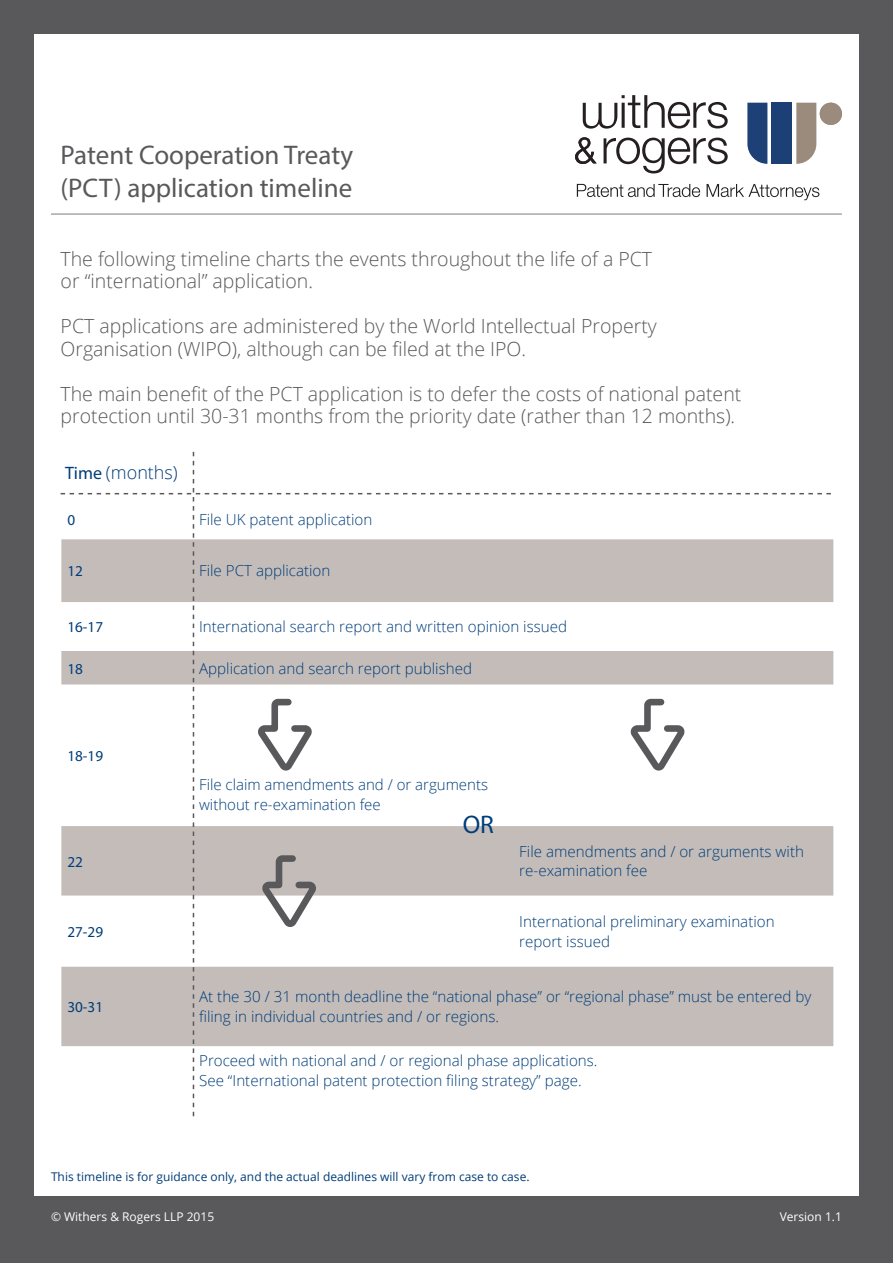
<style>
.page{position:relative;width:893px;height:1263px;background:#59595c}
.page>*{position:absolute;margin:0;border:0;box-sizing:border-box;transform-origin:0 0}
.t1{font:27px/33px "Myriad Pro";color:#59595c}
.t2{font:25.5px "Myriad Pro";color:#003d79}
.t3{font:300 19.5px/22.5px "Open Sans";color:#59595c}
.t4{font:300 18px "Open Sans";color:#003d79}
.t5{font:300 15.15px/19.6px "Open Sans";color:#003d79}
.t6{font:15.15px "Myriad Pro";color:#003d79}
.t7{font:300 15px/19.5px "Open Sans";color:#003d79}
.t8{font:12px "Open Sans";color:#003d79}
.t9{font:12px "Open Sans";color:#fff}
.s1{font-family:"Myriad Pro";font-weight:400}
</style>
<div class="page">
<div style="left:34px;top:34px;width:825px;height:1162px;background:#fff"></div>
<svg style="left:747px;top:103px;width:20px;height:61px"></svg>
<div style="left:772px;top:103px;width:20px;height:61px;background:#1c4076"></div>
<svg style="left:796px;top:103px;width:20px;height:61px"></svg>
<div style="left:820px;top:103px;width:22px;height:22px;background:#9a8b7d;border-radius:50%"></div>
<svg style="left:575px;top:137px;width:22px;height:27px"></svg>
<svg style="left:604px;top:138px;width:124px;height:35px"></svg>
<svg style="left:583px;top:95px;width:145px;height:34px"></svg>
<svg style="left:577px;top:184px;width:123px;height:13px"></svg>
<svg style="left:707px;top:184px;width:112px;height:16px"></svg>
<hr style="left:51px;top:213px;width:791px;height:2px;background:#a6a8ab">
<svg style="left:61px;top:452px;width:770px;height:664px"></svg>
<h1 class="t1" style="left:61px;top:138px;width:294px">Patent Cooperation Treaty (PCT) application timeline</h1>
<p class="t3" style="left:61px;top:247px;width:593px">The following timeline charts the events throughout the life of a PCT or “international” application.</p>
<p class="t3" style="left:61px;top:314px;width:598px">PCT applications are administered by the World Intellectual Property<br>Organisation (WIPO), although can be filed at the IPO.</p>
<p class="t3" style="left:61px;top:382px;width:682px">The main benefit of the PCT application is to defer the costs of national patent protection until 30-31 months from the priority date (rather than 12 months).</p>
<p class="t4" style="left:65px;top:460px;width:114px"><span class="s1">Time</span> (months)</p>
<p class="t6" style="left:67px;top:511px;width:9px">0</p>
<p class="t5" style="left:199px;top:509px;width:175px">File UK patent application</p>
<p class="t6" style="left:67px;top:562px;width:17px">12</p>
<p class="t5" style="left:199px;top:561px;width:133px">File PCT application</p>
<p class="t6" style="left:67px;top:618px;width:37px">16-17</p>
<p class="t5" style="left:199px;top:617px;width:369px">International search report and written opinion issued</p>
<p class="t6" style="left:67px;top:659px;width:17px">18</p>
<p class="t5" style="left:199px;top:658px;width:274px">Application and search report published</p>
<p class="t6" style="left:67px;top:747px;width:37px">18-19</p>
<p class="t7" style="left:199px;top:775px;width:290px">File claim amendments and / or arguments without re-examination fee</p>
<h2 class="t2" style="left:463px;top:809px;width:33px">OR</h2>
<p class="t6" style="left:67px;top:852px;width:17px">22</p>
<p class="t5" style="left:519px;top:841px;width:286px">File amendments and / or arguments with re-examination fee</p>
<p class="t6" style="left:67px;top:922px;width:37px">27-29</p>
<p class="t5" style="left:519px;top:911px;width:257px">International preliminary examination report issued</p>
<p class="t6" style="left:67px;top:998px;width:37px">30-31</p>
<p class="t5" style="left:199px;top:987px;width:614px">At the 30 / 31 month deadline the “national phase” or “regional phase” must be entered by filing in individual countries and / or regions.</p>
<p class="t5" style="left:199px;top:1050px;width:400px">Proceed with national and / or regional phase applications.<br>See “International patent protection filing strategy” page.</p>
<p class="t8" style="left:51px;top:1169px;width:480px">This timeline is for guidance only, and the actual deadlines will vary from case to case.</p>
<p class="t9" style="left:51px;top:1208px;width:165px">© Withers &amp; Rogers LLP 2015</p>
<p class="t9" style="left:780px;top:1208px;width:64px">Version 1.1</p>
</div>
